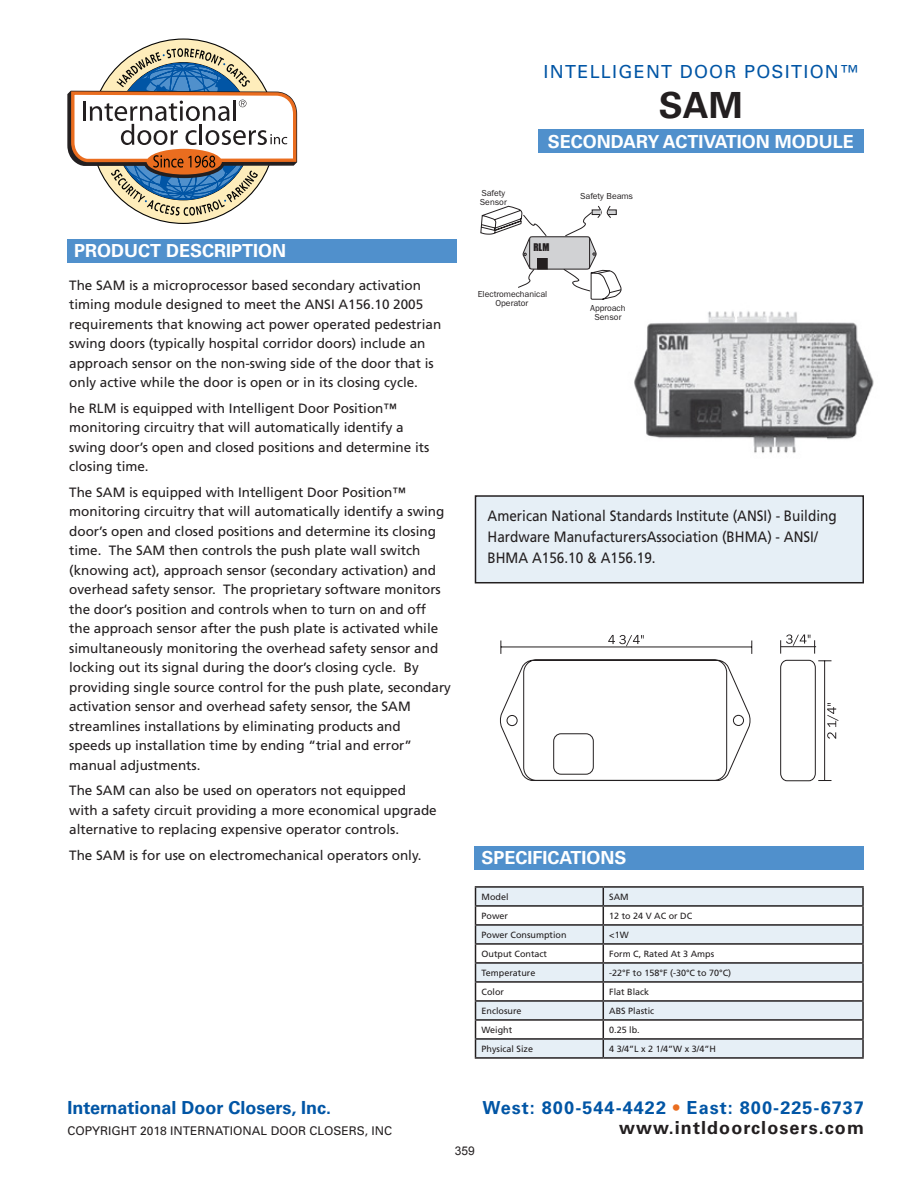
<style>
.page{position:relative;width:918px;height:1188px;background:#fff}
.page>*{position:absolute;margin:0;border:0;box-sizing:border-box;transform-origin:0 0}
.t1{font:700 36px "Univers";color:#231f20}
.t2{font:700 18px "Univers";color:#fff}
.t3{font:700 18px "Univers";letter-spacing:.06em;color:#0155a5}
.t4{font:700 18px "Univers";color:#0155a5}
.t5{font:18px "Univers";letter-spacing:.07em;color:#0155a5}
.t6{font:700 18px "Univers";letter-spacing:.06em;color:#231f20}
.t7{font:15px/21px "Frutiger";color:#231f20;scale:.9 1}
.t8{font:13.5px/19.5px "Frutiger";color:#231f20}
.t9{font:12px "Univers";color:#231f20}
.t10{font:12px "Arial";color:#231f20}
.t11{font:9.75px "Impact";color:#231f20}
.t12{font:9px "Frutiger";color:#231f20}
.t13{font:8.7px/8.7px "Franklin Gothic";color:#231f20;text-align:center}
.s1{color:#ea6d1f}
</style>
<div class="page">
<div style="left:92px;top:40px;width:183px;height:183px;background:#feedbb;border-radius:50%"></div>
<svg style="left:67px;top:48px;width:231px;height:168px"></svg>
<div style="left:68px;top:239px;width:389px;height:24px;background:#5090cc"></div>
<img style="left:634px;top:311px;width:240px;height:142px">
<svg style="left:476px;top:888px;width:386px;height:169px;fill:#e6eff6"></svg>
<hr style="left:475px;top:886px;width:128px;height:2px;background:#231f20">
<hr style="left:603px;top:886px;width:261px;height:2px;background:#231f20">
<hr style="left:475px;top:905px;width:128px;height:2px;background:#231f20">
<hr style="left:603px;top:905px;width:261px;height:2px;background:#231f20">
<hr style="left:475px;top:924px;width:128px;height:2px;background:#231f20">
<hr style="left:603px;top:924px;width:261px;height:2px;background:#231f20">
<hr style="left:475px;top:943px;width:128px;height:2px;background:#231f20">
<hr style="left:603px;top:943px;width:261px;height:2px;background:#231f20">
<hr style="left:475px;top:962px;width:128px;height:2px;background:#231f20">
<hr style="left:603px;top:962px;width:261px;height:2px;background:#231f20">
<hr style="left:475px;top:981px;width:128px;height:2px;background:#231f20">
<hr style="left:603px;top:981px;width:261px;height:2px;background:#231f20">
<hr style="left:475px;top:1000px;width:128px;height:2px;background:#231f20">
<hr style="left:603px;top:1000px;width:261px;height:2px;background:#231f20">
<hr style="left:475px;top:1019px;width:128px;height:2px;background:#231f20">
<hr style="left:603px;top:1019px;width:261px;height:2px;background:#231f20">
<hr style="left:475px;top:1038px;width:128px;height:2px;background:#231f20">
<svg style="left:475px;top:888px;width:1px;height:169px"></svg>
<hr style="left:603px;top:1038px;width:261px;height:2px;background:#231f20">
<svg style="left:603px;top:888px;width:1px;height:169px"></svg>
<svg style="left:862px;top:888px;width:2px;height:169px"></svg>
<hr style="left:475px;top:1057px;width:128px;height:2px;background:#231f20">
<hr style="left:603px;top:1057px;width:261px;height:2px;background:#231f20">
<div style="left:475px;top:846px;width:389px;height:24px;background:#5090cc"></div>
<div style="left:538px;top:130px;width:326px;height:23px;background:#5090cc"></div>
<div style="left:476px;top:496px;width:387px;height:87px;background:#e6eff6"></div>
<div style="left:475px;top:495px;width:389px;height:88px;border:2px solid #231f20"></div>
<svg style="left:480px;top:205px;width:142px;height:95px"></svg>
<hr style="left:781px;top:646px;width:35px;height:1px;background:#231f20">
<svg style="left:780px;top:634px;width:35px;height:20px"></svg>
<svg style="left:780px;top:660px;width:58px;height:122px"></svg>
<svg style="left:500px;top:635px;width:253px;height:146px"></svg>
<p class="t5" style="left:544px;top:61px;width:316px">INTELLIGENT DOOR POSITION™</p>
<p class="t1" style="left:659px;top:84px;width:85px">SAM</p>
<p class="t2" style="left:548px;top:131px;width:308px">SECONDARY ACTIVATION MODULE</p>
<p class="t2" style="left:74px;top:240px;width:213px">PRODUCT DESCRIPTION</p>
<p class="t8" style="left:69px;top:275px;width:374px">The SAM is a microprocessor based secondary activation timing module designed to meet the ANSI A156.10 2005 requirements that knowing act power operated pedestrian swing doors (typically hospital corridor doors) include an approach sensor on the non-swing side of the door that is only active while the door is open or in its closing cycle.</p>
<p class="t8" style="left:69px;top:398px;width:362px">he RLM is equipped with Intelligent Door Position™ monitoring circuitry that will automatically identify a swing door’s open and closed positions and determine its closing time.</p>
<p class="t8" style="left:69px;top:482px;width:383px">The SAM is equipped with Intelligent Door Position™ monitoring circuitry that will automatically identify a swing door’s open and closed positions and determine its closing time. The SAM then controls the push plate wall switch (knowing act), approach sensor (secondary activation) and overhead safety sensor. The proprietary software monitors the door’s position and controls when to turn on and off<br>the approach sensor after the push plate is activated while simultaneously monitoring the overhead safety sensor and locking out its signal during the door’s closing cycle. By providing single source control for the push plate, secondary activation sensor and overhead safety sensor, the SAM streamlines installations by eliminating products and<br>speeds up installation time by ending “trial and error” manual adjustments.</p>
<p class="t8" style="left:69px;top:781px;width:369px">The SAM can also be used on operators not equipped with a safety circuit providing a more economical upgrade alternative to replacing expensive operator controls.</p>
<p class="t8" style="left:69px;top:845px;width:354px">The SAM is for use on electromechanical operators only.</p>
<h2 class="t4" style="left:68px;top:1097px;width:265px">International Door Closers, Inc.</h2>
<p class="t13" style="left:481px;top:189px;width:25px">Safety</p>
<p class="t13" style="left:580px;top:191px;width:54px">Safety Beams</p>
<p class="t13" style="left:480px;top:198px;width:28px">Sensor</p>
<p class="t11" style="left:533px;top:240px;width:17px">RLM</p>
<p class="t13" style="left:478px;top:290px;width:71px">Electromechanical<br>Operator</p>
<p class="t13" style="left:590px;top:303px;width:37px">Approach<br>Sensor</p>
<p class="t7" style="left:488px;top:505px;width:390px">American National Standards Institute (ANSI) - Building<br>Hardware ManufacturersAssociation (BHMA) - ANSI/<br>BHMA A156.10 &amp; A156.19.</p>
<p class="t2" style="left:481px;top:847px;width:147px">SPECIFICATIONS</p>
<p class="t12" style="left:482px;top:892px;width:28px">Model</p>
<p class="t12" style="left:609px;top:892px;width:21px">SAM</p>
<p class="t12" style="left:482px;top:911px;width:28px">Power</p>
<p class="t12" style="left:609px;top:911px;width:85px">12 to 24 V AC or DC</p>
<p class="t12" style="left:482px;top:930px;width:87px">Power Consumption</p>
<p class="t12" style="left:609px;top:930px;width:21px">&lt;1W</p>
<p class="t12" style="left:482px;top:949px;width:67px">Output Contact</p>
<p class="t12" style="left:609px;top:949px;width:107px">Form C, Rated At 3 Amps</p>
<p class="t12" style="left:482px;top:968px;width:55px">Temperature</p>
<p class="t12" style="left:609px;top:968px;width:123px">-22°F to 158°F (-30°C to 70°C)</p>
<p class="t12" style="left:482px;top:987px;width:24px">Color</p>
<p class="t12" style="left:609px;top:987px;width:42px">Flat Black</p>
<p class="t12" style="left:482px;top:1006px;width:42px">Enclosure</p>
<p class="t12" style="left:609px;top:1006px;width:47px">ABS Plastic</p>
<p class="t12" style="left:482px;top:1025px;width:32px">Weight</p>
<p class="t12" style="left:609px;top:1025px;width:32px">0.25 lb.</p>
<p class="t12" style="left:482px;top:1044px;width:53px">Physical Size</p>
<p class="t12" style="left:609px;top:1044px;width:108px">4 3/4”L x 2 1/4”W x 3/4”H</p>
<h2 class="t3" style="left:482px;top:1098px;width:383px">West: 800-544-4422 <span class="s1">•</span> East: 800-225-6737</h2>
<p class="t9" style="left:68px;top:1123px;width:326px">COPYRIGHT 2018 INTERNATIONAL DOOR CLOSERS, INC</p>
<p class="t6" style="left:619px;top:1117px;width:246px">www.intldoorclosers.com</p>
<p class="t10" style="left:455px;top:1143px;width:22px">359</p>
</div>
